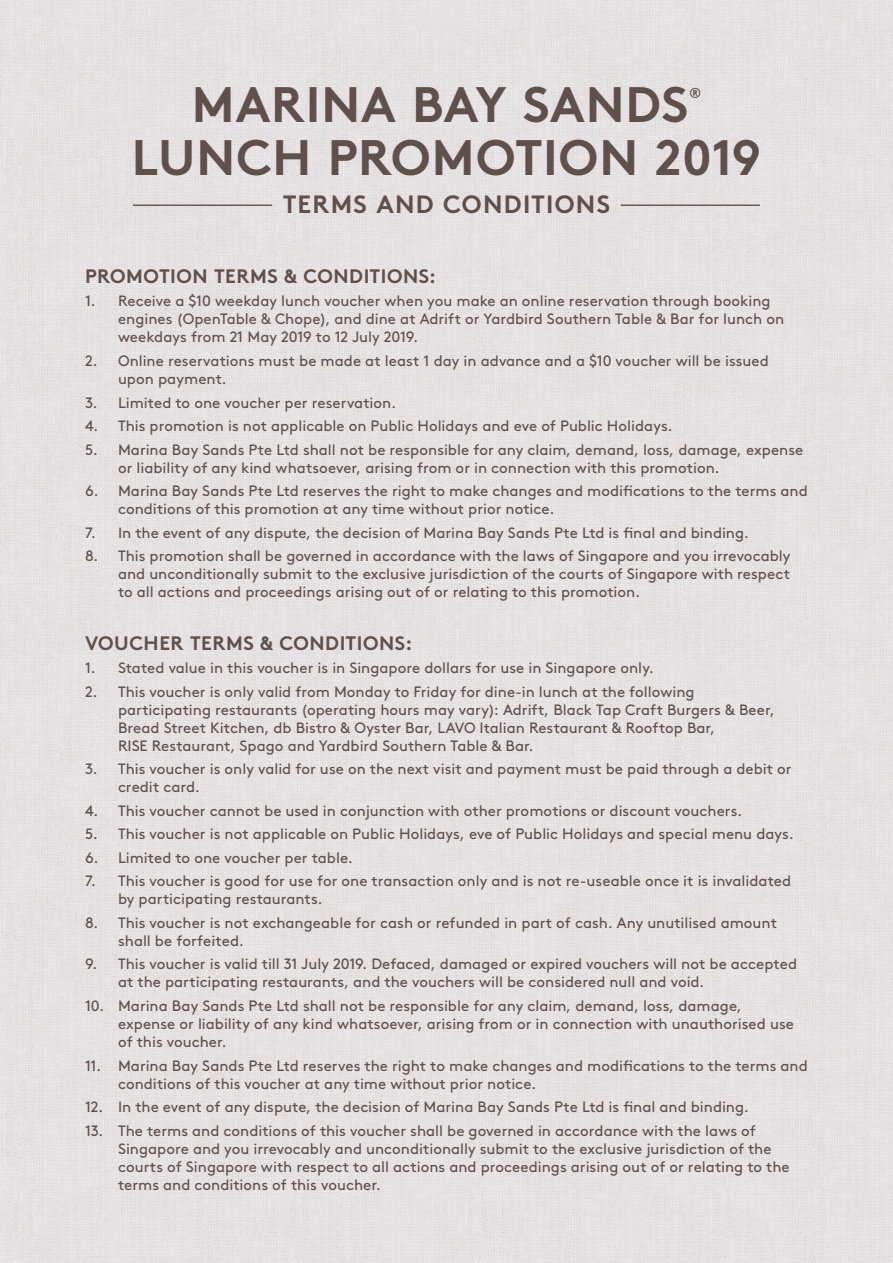
<style>
.page{position:relative;width:893px;height:1263px;background:#fff}
.page>*{position:absolute;margin:0;border:0;box-sizing:border-box;transform-origin:0 0}
.t1{font:700 49.8px "Brown Std";letter-spacing:.02em;color:#5f504c}
.t2{font:700 25.05px "Brown Std";letter-spacing:.05em;color:#5f504c}
.t3{font:700 19.5px "Brown Std";letter-spacing:.03em;color:#5f504c}
.t4{font:15px/18px "Brown Std";color:#5f504c}
.t5{font:700 14.55px "Brown Std";color:#5f504c}
</style>
<div class="page">
<img style="left:0;top:0;width:893px;height:1263px">
<hr style="left:133px;top:205px;width:139px;height:1px;background:#5f504c">
<hr style="left:621px;top:205px;width:139px;height:1px;background:#5f504c">
<h1 class="t1" style="left:192px;top:75px;width:498px">MARINA BAY SANDS</h1>
<p class="t5" style="left:689px;top:84px;width:14px">®</p>
<h1 class="t1" style="left:132px;top:127px;width:631px">LUNCH PROMOTION 2019</h1>
<h2 class="t2" style="left:283px;top:189px;width:329px">TERMS AND CONDITIONS</h2>
<h3 class="t3" style="left:85px;top:264px;width:353px">PROMOTION TERMS &amp; CONDITIONS:</h3>
<p class="t4" style="left:118px;top:292px;width:668px;text-indent:-33px">1. Receive a $10 weekday lunch voucher when you make an online reservation through booking engines (OpenTable &amp; Chope), and dine at Adrift or Yardbird Southern Table &amp; Bar for lunch on weekdays from 21 May 2019 to 12 July 2019.</p>
<p class="t4" style="left:118px;top:352px;width:652px;text-indent:-33px">2. Online reservations must be made at least 1 day in advance and a $10 voucher will be issued upon payment.</p>
<p class="t4" style="left:85px;top:393px;width:313px">3. Limited to one voucher per reservation.</p>
<p class="t4" style="left:85px;top:417px;width:589px">4. This promotion is not applicable on Public Holidays and eve of Public Holidays.</p>
<p class="t4" style="left:118px;top:440px;width:687px;text-indent:-33px">5. Marina Bay Sands Pte Ltd shall not be responsible for any claim, demand, loss, damage, expense or liability of any kind whatsoever, arising from or in connection with this promotion.</p>
<p class="t4" style="left:118px;top:482px;width:691px;text-indent:-33px">6. Marina Bay Sands Pte Ltd reserves the right to make changes and modifications to the terms and conditions of this promotion at any time without prior notice.</p>
<p class="t4" style="left:85px;top:524px;width:665px">7. In the event of any dispute, the decision of Marina Bay Sands Pte Ltd is final and binding.</p>
<p class="t4" style="left:118px;top:547px;width:674px;text-align:justify;text-indent:-33px">8. This promotion shall be governed in accordance with the laws of Singapore and you irrevocably and unconditionally submit to the exclusive jurisdiction of the courts of Singapore with respect to all actions and proceedings arising out of or relating to this promotion.</p>
<h3 class="t3" style="left:85px;top:631px;width:329px">VOUCHER TERMS &amp; CONDITIONS:</h3>
<p class="t4" style="left:85px;top:659px;width:570px">1. Stated value in this voucher is in Singapore dollars for use in Singapore only.</p>
<p class="t4" style="left:118px;top:683px;width:658px;text-indent:-33px">2. This voucher is only valid from Monday to Friday for dine-in lunch at the following participating restaurants (operating hours may vary): Adrift, Black Tap Craft Burgers &amp; Beer, Bread Street Kitchen, db Bistro &amp; Oyster Bar, LAVO Italian Restaurant &amp; Rooftop Bar,<br>RISE Restaurant, Spago and Yardbird Southern Table &amp; Bar.</p>
<p class="t4" style="left:118px;top:760px;width:675px;text-indent:-33px">3. This voucher is only valid for use on the next visit and payment must be paid through a debit or credit card.</p>
<p class="t4" style="left:85px;top:802px;width:659px">4. This voucher cannot be used in conjunction with other promotions or discount vouchers.</p>
<p class="t4" style="left:85px;top:825px;width:710px">5. This voucher is not applicable on Public Holidays, eve of Public Holidays and special menu days.</p>
<p class="t4" style="left:85px;top:849px;width:269px">6. Limited to one voucher per table.</p>
<p class="t4" style="left:118px;top:872px;width:675px;text-indent:-33px">7. This voucher is good for use for one transaction only and is not re-useable once it is invalidated by participating restaurants.</p>
<p class="t4" style="left:118px;top:914px;width:660px;text-indent:-33px">8. This voucher is not exchangeable for cash or refunded in part of cash. Any unutilised amount shall be forfeited.</p>
<p class="t4" style="left:118px;top:955px;width:680px;text-indent:-33px">9. This voucher is valid till 31 July 2019. Defaced, damaged or expired vouchers will not be accepted at the participating restaurants, and the vouchers will be considered null and void.</p>
<p class="t4" style="left:118px;top:997px;width:678px;text-indent:-33px">10. Marina Bay Sands Pte Ltd shall not be responsible for any claim, demand, loss, damage, expense or liability of any kind whatsoever, arising from or in connection with unauthorised use of this voucher.</p>
<p class="t4" style="left:118px;top:1056px;width:691px;text-indent:-33px">11. Marina Bay Sands Pte Ltd reserves the right to make changes and modifications to the terms and conditions of this voucher at any time without prior notice.</p>
<p class="t4" style="left:85px;top:1098px;width:665px">12. In the event of any dispute, the decision of Marina Bay Sands Pte Ltd is final and binding.</p>
<p class="t4" style="left:118px;top:1121px;width:673px;text-indent:-33px">13. The terms and conditions of this voucher shall be governed in accordance with the laws of Singapore and you irrevocably and unconditionally submit to the exclusive jurisdiction of the courts of Singapore with respect to all actions and proceedings arising out of or relating to the terms and conditions of this voucher.</p>
</div>
